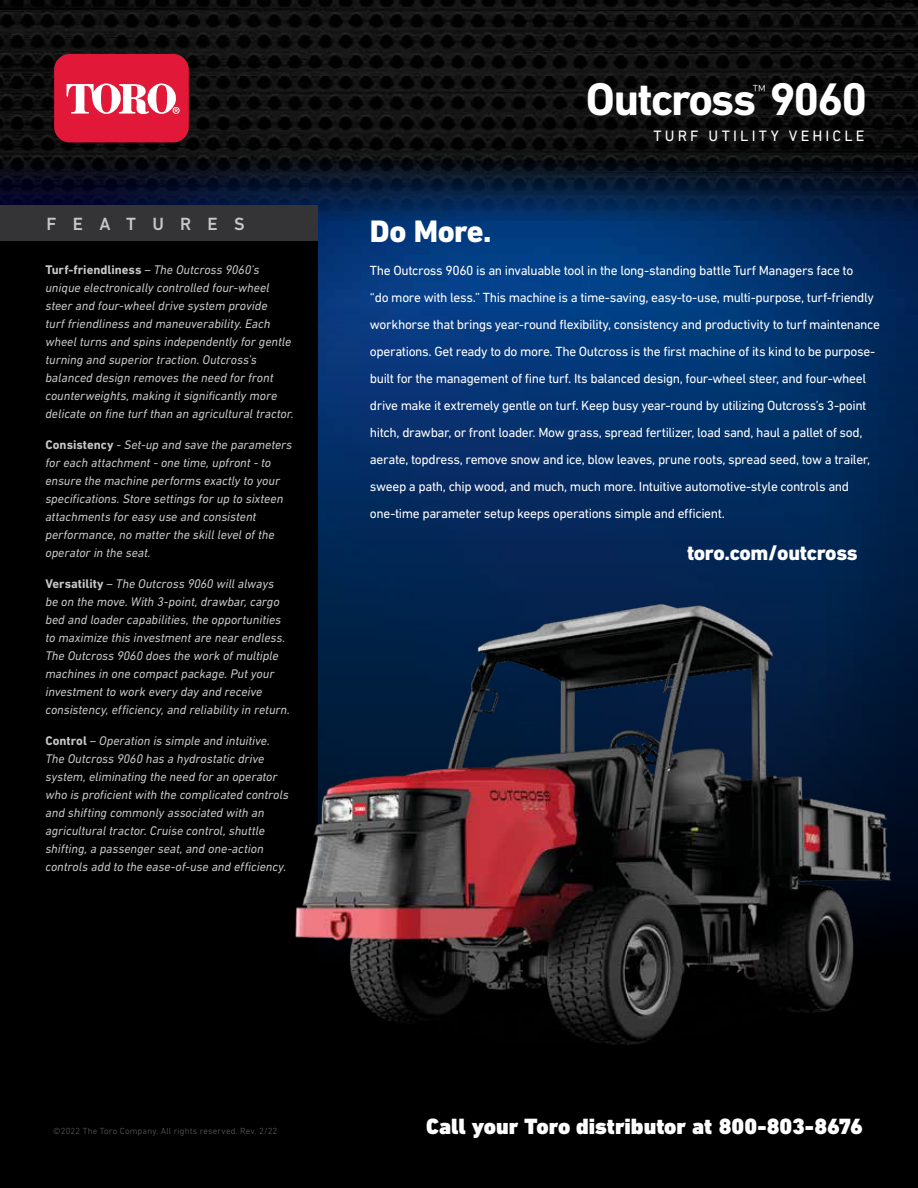
<style>
.page{position:relative;width:918px;height:1188px;background:#fff}
.page>*{position:absolute;margin:0;border:0;box-sizing:border-box;transform-origin:0 0}
.t1{font:700 46.5px "DIN Next LT Pro";letter-spacing:-.04em;color:#fff}
.t2{font:800 31.65px "DIN Next LT Pro";letter-spacing:-.015em;color:#fff}
.t3{font:900 22.5px "DIN Next LT Pro";color:#fff}
.t4{font:800 21.15px "DIN Next LT Pro";letter-spacing:-.015em;color:#fff}
.t5{font:500 18px "DIN Next LT Pro";letter-spacing:.905em;color:#c7c8ca}
.t6{font:italic 300 16.35px "DIN Next LT Pro";color:#fff}
.t7{font:15.3px "DIN Next LT Pro";letter-spacing:.215em;color:#fff}
.t8{font:13.5px/27px "DIN Next LT Pro";letter-spacing:-.03em;color:#fff}
.t9{font:italic 12.75px/18px "DIN Next LT Pro";letter-spacing:-.005em;color:#c7c8ca}
.t10{font:300 9px "DIN Next LT Pro";letter-spacing:.02em;color:#636466}
.s1{font-weight:700;font-style:normal}
</style>
<div class="page">
<img style="left:318px;top:221px;width:600px;height:87px">
<img style="left:0;top:0;width:918px;height:221px">
<div style="left:54px;top:54px;width:135px;height:88px;background:#e11837;border-radius:16px"></div>
<svg style="left:67px;top:83px;width:113px;height:31px"></svg>
<svg style="left:318px;top:308px;width:600px;height:222px;background:#03306a"></svg>
<div style="left:0;top:886px;width:918px;height:302px;background:#000"></div>
<div style="left:0;top:224px;width:318px;height:931px;background:#000"></div>
<div style="left:0;top:205px;width:318px;height:35px;background:#343335"></div>
<img style="left:295px;top:530px;width:623px;height:515px">
<h3 class="t5" style="left:47px;top:213px;width:200px">FEATURES</h3>
<p class="t9" style="left:45px;top:260px;width:250px"><span class="s1">Turf-friendliness</span> – The Outcross 9060’s unique electronically controlled four-wheel steer and four-wheel drive system provide<br>turf friendliness and maneuverability. Each wheel turns and spins independently for gentle turning and superior traction. Outcross’s balanced design removes the need for front counterweights, making it significantly more delicate on fine turf than an agricultural tractor.</p>
<p class="t9" style="left:45px;top:435px;width:248px"><span class="s1">Consistency</span> - Set-up and save the parameters for each attachment - one time, upfront - to ensure the machine performs exactly to your specifications. Store settings for up to sixteen attachments for easy use and consistent performance, no matter the skill level of the operator in the seat.</p>
<p class="t9" style="left:45px;top:574px;width:246px"><span class="s1">Versatility</span> – The Outcross 9060 will always be on the move. With 3-point, drawbar, cargo bed and loader capabilities, the opportunities to maximize this investment are near endless.<br>The Outcross 9060 does the work of multiple machines in one compact package. Put your investment to work every day and receive consistency, efficiency, and reliability in return.</p>
<p class="t9" style="left:45px;top:731px;width:245px"><span class="s1">Control</span> – Operation is simple and intuitive.<br>The Outcross 9060 has a hydrostatic drive system, eliminating the need for an operator who is proficient with the complicated controls and shifting commonly associated with an agricultural tractor. Cruise control, shuttle shifting, a passenger seat, and one-action controls add to the ease-of-use and efficiency.</p>
<h2 class="t2" style="left:370px;top:212px;width:123px">Do More.</h2>
<h1 class="t1" style="left:586px;top:72px;width:283px">Outcross 9060</h1>
<p class="t6" style="left:752px;top:81px;width:15px">™</p>
<p class="t7" style="left:653px;top:127px;width:213px">TURF UTILITY VEHICLE</p>
<p class="t8" style="left:370px;top:257px;width:512px">The Outcross 9060 is an invaluable tool in the long-standing battle Turf Managers face to<br>“do more with less.” This machine is a time-saving, easy-to-use, multi-purpose, turf-friendly workhorse that brings year-round flexibility, consistency and productivity to turf maintenance operations. Get ready to do more. The Outcross is the first machine of its kind to be purpose&shy;built for the management of fine turf. Its balanced design, four-wheel steer, and four-wheel drive make it extremely gentle on turf. Keep busy year-round by utilizing Outcross’s 3-point hitch, drawbar, or front loader. Mow grass, spread fertilizer, load sand, haul a pallet of sod, aerate, topdress, remove snow and ice, blow leaves, prune roots, spread seed, tow a trailer, sweep a path, chip wood, and much, much more. Intuitive automotive-style controls and one-time parameter setup keeps operations simple and efficient.</p>
<h3 class="t4" style="left:687px;top:540px;width:172px">toro.com/outcross</h3>
<p class="t10" style="left:53px;top:1125px;width:226px">©2022 The Toro Company. All rights reserved. Rev. 2/22</p>
<h3 class="t3" style="left:426px;top:1113px;width:438px">Call your Toro distributor at 800-803-8676</h3>
</div>
